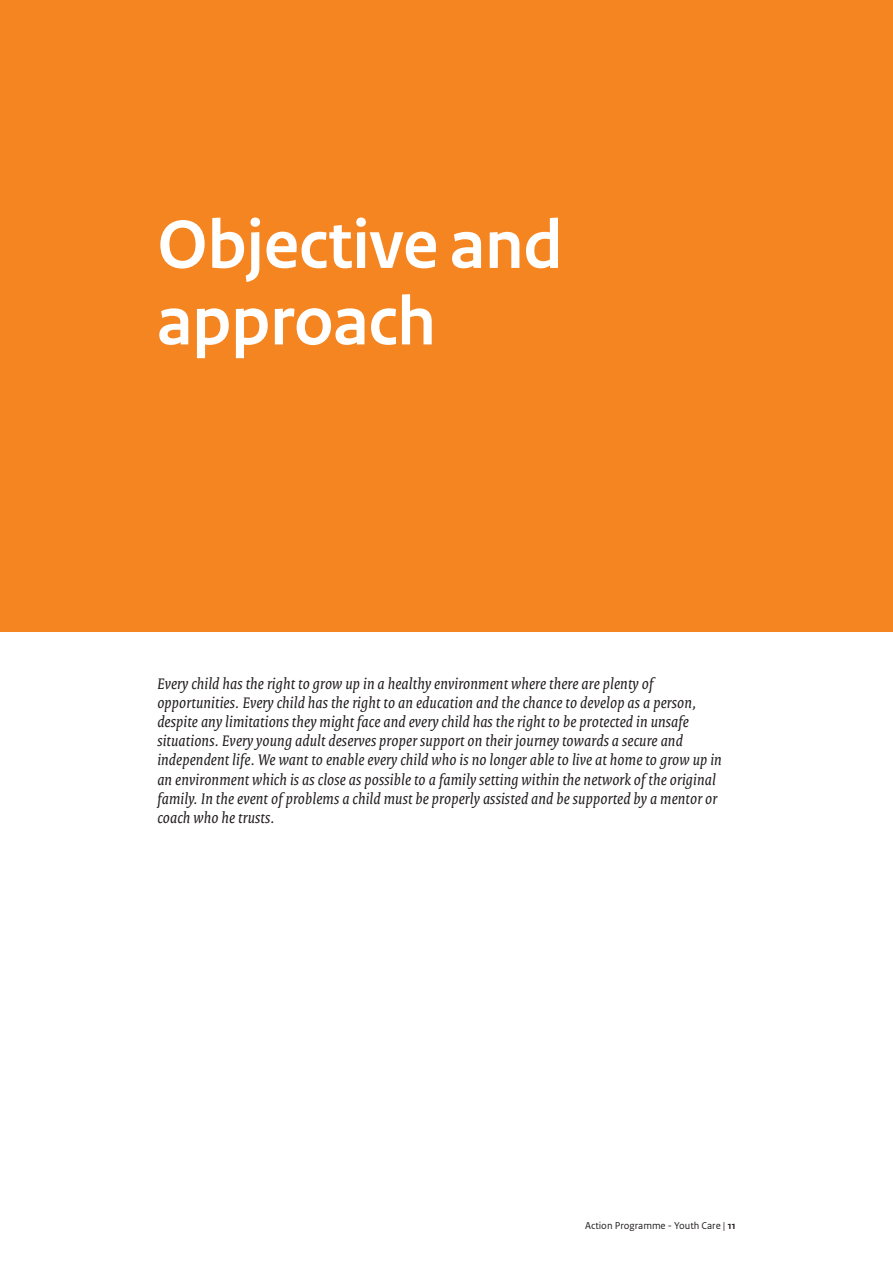
<style>
.page{position:relative;width:893px;height:1263px;background:#fff}
.page>*{position:absolute;margin:0;border:0;box-sizing:border-box;transform-origin:0 0}
.vws_03_-_Subtitel{font:700 72px/76.5px "Rijksoverheid Sans Heading";color:#fff}
.vws_10_-_Inleiding{font:italic 16.5px/19.2px "Rijksoverheid Serif";letter-spacing:.015em;color:#231f20}
.t1{font:10.5px "Rijksoverheid Sans Text";color:#231f20}
.s1{font-weight:700}
</style>
<div class="page">
<div style="left:0;top:0;width:893px;height:631px;background:#f58520"></div>
<h1 class="vws_03_-_Subtitel" style="left:157px;top:208px;width:407px">Objective and approach</h1>
<p class="vws_10_-_Inleiding" style="left:157px;top:674px;width:566px">Every child has the right to grow up in a healthy environment where there are plenty of opportunities. Every child has the right to an education and the chance to develop as a person, despite any limitations they might face and every child has the right to be protected in unsafe situations. Every young adult deserves proper support on their journey towards a secure and independent life. We want to enable every child who is no longer able to live at home to grow up in an environment which is as close as possible to a family setting within the network of the original family. In the event of problems a child must be properly assisted and be supported by a mentor or coach who he trusts.</p>
<p class="t1" style="left:585px;top:1219px;width:152px">Action Programme - Youth Care | <span class="s1">11</span></p>
</div>
